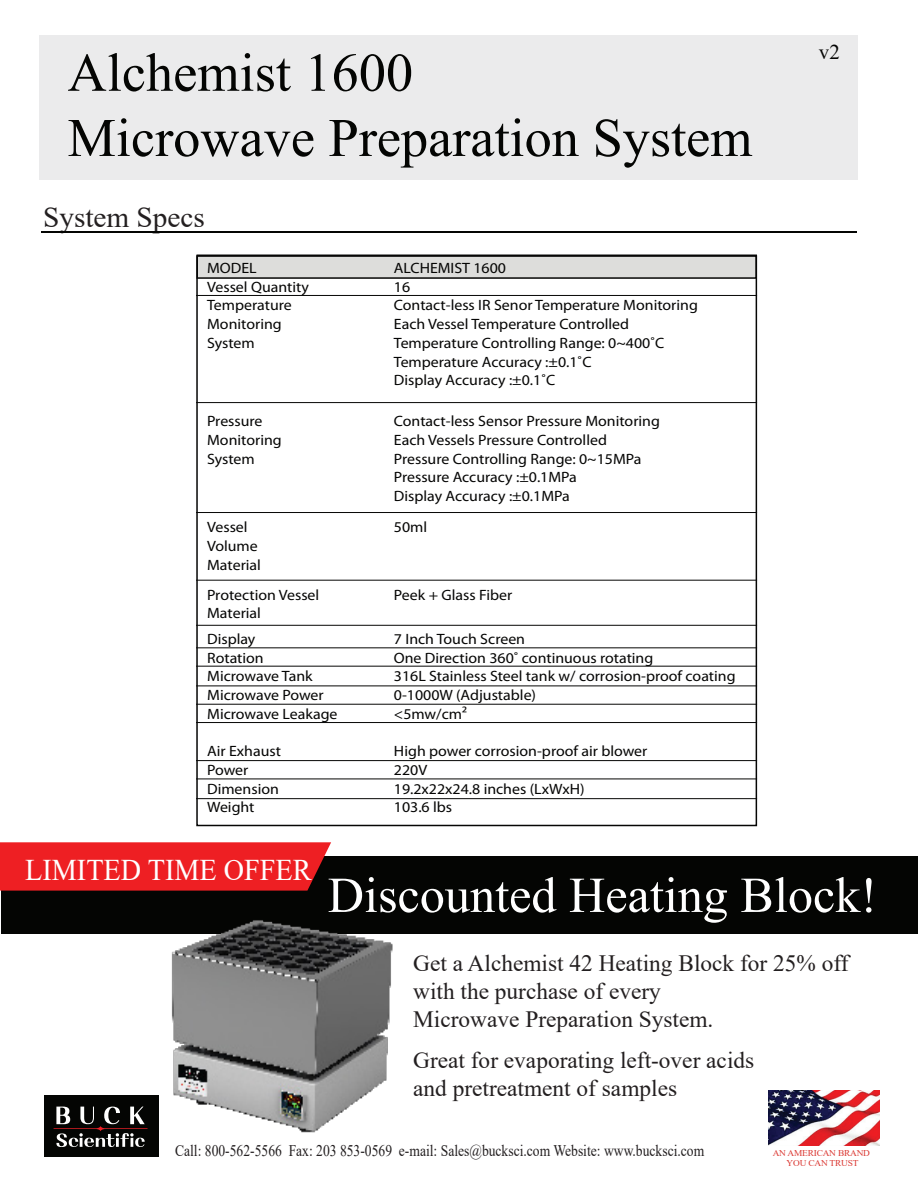
<style>
.page{position:relative;width:918px;height:1188px;background:#fff}
.page>*{position:absolute;margin:0;border:0;box-sizing:border-box;transform-origin:0 0}
.t1{font:54.3px/65.2px "Times New Roman";color:#040503}
.t2{font:50.25px "Times New Roman";color:#fff}
.t3{font:30px "Times New Roman";color:#fff;scale:.94 1}
.t4{font:29.25px "Times New Roman";color:#231f20}
.t5{font:23.4px/28px "Times New Roman";color:#231f20}
.t6{font:21px "Times New Roman";color:#050504}
.t7{font:16.2px "Times New Roman";color:#231f20;scale:.84 1}
.t8{font:15px/18.8px "Myriad Pro";color:#050504;scale:1.06 1}
.t9{font:8.85px/10.6px "Times New Roman";letter-spacing:-.02em;color:#db3933;text-align:center;scale:1.05 1}
</style>
<div class="page">
<div style="left:44px;top:1095px;width:114px;height:62px;background:#040503"></div>
<svg style="left:53px;top:1107px;width:95px;height:40px"></svg>
<img style="left:768px;top:1090px;width:111px;height:56px">
<div style="left:39px;top:36px;width:818px;height:144px;background:#ebebec"></div>
<hr style="left:41px;top:231px;width:816px;height:1px;background:#040503">
<div style="left:1px;top:857px;width:917px;height:77px;background:#040503"></div>
<svg style="left:0;top:842px;width:331px;height:49px;background:#e42023"></svg>
<img style="left:158px;top:920px;width:235px;height:228px">
<div style="left:196px;top:255px;width:561px;height:24px;background:#dddddb;border:2px solid #060605"></div>
<hr style="left:196px;top:295px;width:561px;height:1px;background:#060605">
<hr style="left:196px;top:402px;width:561px;height:1px;background:#060605">
<hr style="left:196px;top:512px;width:561px;height:1px;background:#060605">
<hr style="left:196px;top:580px;width:561px;height:1px;background:#060605">
<hr style="left:196px;top:625px;width:561px;height:1px;background:#060605">
<hr style="left:196px;top:647px;width:561px;height:1px;background:#060605">
<hr style="left:196px;top:666px;width:561px;height:1px;background:#060605">
<hr style="left:196px;top:686px;width:561px;height:1px;background:#060605">
<hr style="left:196px;top:704px;width:561px;height:1px;background:#060605">
<hr style="left:196px;top:722px;width:561px;height:1px;background:#060605">
<hr style="left:196px;top:760px;width:561px;height:1px;background:#060605">
<hr style="left:196px;top:779px;width:561px;height:1px;background:#060605">
<hr style="left:196px;top:798px;width:561px;height:1px;background:#060605">
<div style="left:196px;top:255px;width:561px;height:571px;border:2px solid #060605"></div>
<h1 class="t1" style="left:68px;top:38px;width:686px">Alchemist 1600<br>Microwave Preparation System</h1>
<h3 class="t4" style="left:43px;top:197px;width:163px">System Specs</h3>
<p class="t8" style="left:207px;top:258px;width:98px">MODEL<br>Vessel Quantity<br>Temperature<br>Monitoring<br>System</p>
<p class="t8" style="left:207px;top:412px;width:72px">Pressure<br>Monitoring<br>System</p>
<p class="t8" style="left:207px;top:518px;width:52px">Vessel<br>Volume<br>Material</p>
<p class="t8" style="left:207px;top:585px;width:107px">Protection Vessel<br>Material</p>
<p class="t8" style="left:207px;top:629px;width:125px">Display<br>Rotation<br>Microwave Tank<br>Microwave Power<br>Microwave Leakage</p>
<p class="t8" style="left:207px;top:742px;width:71px">Air Exhaust<br>Power<br>Dimension<br>Weight</p>
<p class="t8" style="left:394px;top:258px;width:288px">ALCHEMIST 1600<br>16<br>Contact-less IR Senor Temperature Monitoring<br>Each Vessel Temperature Controlled<br>Temperature Controlling Range: 0~400˚C<br>Temperature Accuracy :±0.1˚C<br>Display Accuracy :±0.1˚C</p>
<p class="t8" style="left:394px;top:412px;width:253px">Contact-less Sensor Pressure Monitoring Each Vessels Pressure Controlled Pressure Controlling Range: 0~15MPa Pressure Accuracy :±0.1MPa<br>Display Accuracy :±0.1MPa</p>
<p class="t8" style="left:394px;top:518px;width:33px">50ml</p>
<p class="t8" style="left:394px;top:585px;width:113px">Peek + Glass Fiber</p>
<p class="t8" style="left:394px;top:629px;width:324px">7 Inch Touch Screen<br>One Direction 360˚ continuous rotating<br>316L Stainless Steel tank w/ corrosion-proof coating<br>0-1000W (Adjustable)<br>&lt;5mw/cm2</p>
<p class="t8" style="left:394px;top:742px;width:241px">High power corrosion-proof air blower<br>220V<br>19.2x22x24.8 inches (LxWxH)<br>103.6 lbs</p>
<h3 class="t6" style="left:819px;top:37px;width:22px">v2</h3>
<h3 class="t3" style="left:25px;top:849px;width:306px">LIMITED TIME OFFER</h3>
<h2 class="t2" style="left:328px;top:860px;width:551px">Discounted Heating Block!</h2>
<h3 class="t5" style="left:413px;top:948px;width:437px">Get a Alchemist 42 Heating Block for 25% off with the purchase of every<br>Microwave Preparation System.</h3>
<h3 class="t5" style="left:413px;top:1046px;width:343px">Great for evaporating left-over acids and pretreatment of samples</h3>
<p class="t7" style="left:175px;top:1139px;width:631px">Call: 800-562-5566 Fax: 203 853-0569 e-mail: Sales@bucksci.com Website: www.bucksci.com</p>
<p class="t9" style="left:773px;top:1147px;width:94px">AN AMERICAN BRAND<br>YOU CAN TRUST</p>
</div>
